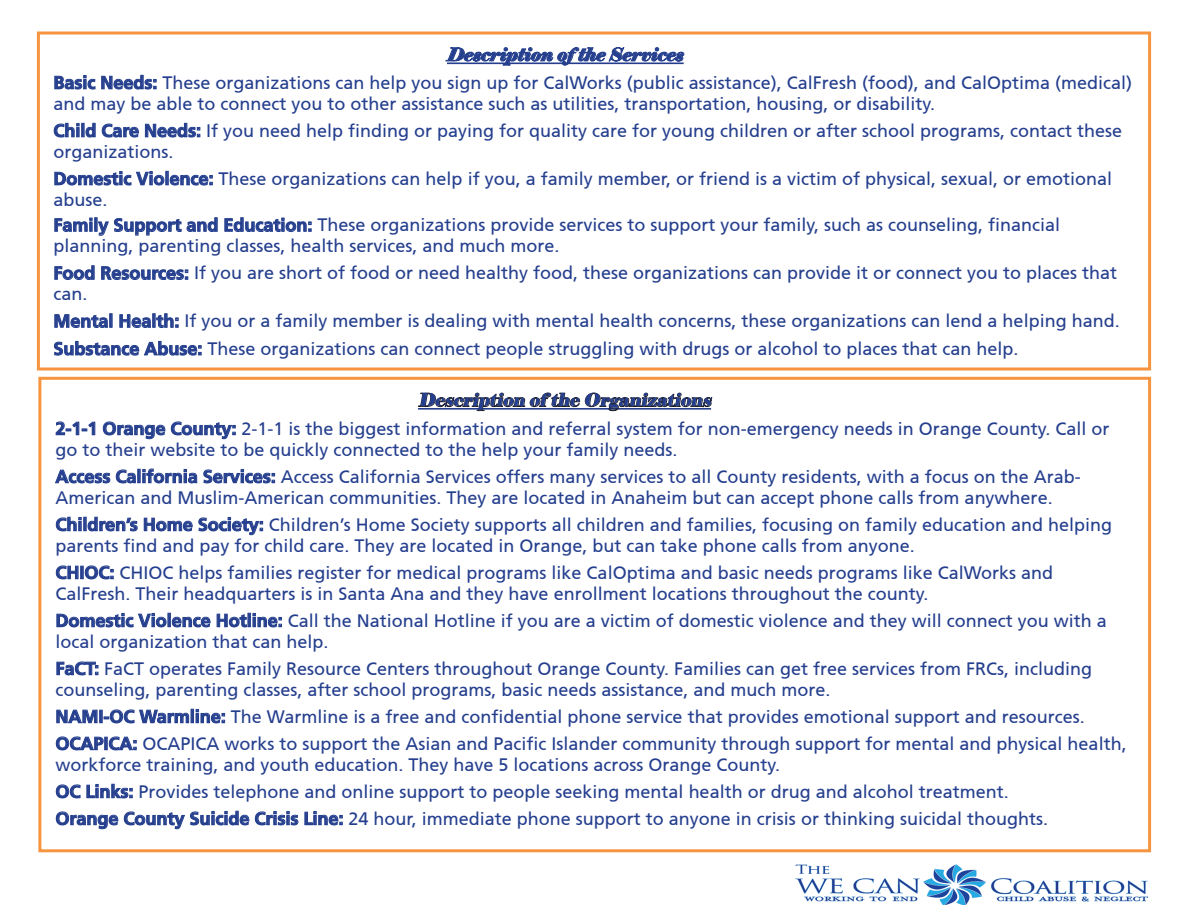
<style>
.page{position:relative;width:1188px;height:918px;background:#fff}
.page>*{position:absolute;margin:0;border:0;box-sizing:border-box;transform-origin:0 0}
.t1{font:18px/21px "Articulate";color:#253f8e}
.t2{font:italic 18px "Elephant";color:#253f8e}
.t3{font:italic 18px "Elephant";color:#253f8e}
.s1{font-weight:700}
</style>
<div class="page">
<div style="left:38px;top:377px;width:1113px;height:475px;border:3px solid #f7943f"></div>
<div style="left:37px;top:32px;width:1114px;height:338px;border:3px solid #f7943f"></div>
<svg style="left:418px;top:392px;width:294px;height:19px"></svg>
<svg style="left:445px;top:47px;width:240px;height:19px"></svg>
<svg style="left:54px;top:75px;width:102px;height:15px"></svg>
<svg style="left:54px;top:123px;width:25px;height:15px"></svg>
<div style="left:81px;top:123px;width:3px;height:14px;border:1px solid #253f8e"></div>
<svg style="left:85px;top:123px;width:11px;height:15px"></svg>
<svg style="left:102px;top:123px;width:37px;height:15px"></svg>
<svg style="left:145px;top:123px;width:55px;height:15px"></svg>
<svg style="left:54px;top:171px;width:159px;height:15px"></svg>
<svg style="left:54px;top:218px;width:38px;height:14px"></svg>
<div style="left:94px;top:218px;width:3px;height:14px;border:1px solid #253f8e"></div>
<svg style="left:98px;top:217px;width:120px;height:19px"></svg>
<svg style="left:224px;top:217px;width:88px;height:15px"></svg>
<svg style="left:54px;top:265px;width:41px;height:15px"></svg>
<svg style="left:101px;top:266px;width:87px;height:14px"></svg>
<svg style="left:54px;top:314px;width:54px;height:14px"></svg>
<div style="left:109px;top:314px;width:3px;height:14px;border:1px solid #253f8e"></div>
<svg style="left:119px;top:313px;width:59px;height:15px"></svg>
<svg style="left:54px;top:341px;width:147px;height:15px"></svg>
<svg style="left:56px;top:421px;width:39px;height:14px"></svg>
<svg style="left:103px;top:421px;width:62px;height:18px"></svg>
<svg style="left:171px;top:421px;width:65px;height:18px"></svg>
<svg style="left:55px;top:469px;width:81px;height:15px"></svg>
<div style="left:137px;top:469px;width:3px;height:14px;border:1px solid #253f8e"></div>
<svg style="left:142px;top:468px;width:55px;height:16px"></svg>
<svg style="left:203px;top:469px;width:72px;height:15px"></svg>
<svg style="left:56px;top:517px;width:82px;height:15px"></svg>
<svg style="left:144px;top:517px;width:119px;height:18px"></svg>
<svg style="left:56px;top:565px;width:23px;height:15px"></svg>
<div style="left:80px;top:566px;width:4px;height:13px;border:1px solid #253f8e"></div>
<svg style="left:85px;top:565px;width:29px;height:15px"></svg>
<svg style="left:56px;top:613px;width:155px;height:15px"></svg>
<svg style="left:217px;top:614px;width:30px;height:14px"></svg>
<div style="left:248px;top:613px;width:3px;height:14px;border:1px solid #253f8e"></div>
<svg style="left:253px;top:613px;width:29px;height:15px"></svg>
<svg style="left:56px;top:661px;width:42px;height:15px"></svg>
<svg style="left:56px;top:709px;width:42px;height:15px"></svg>
<div style="left:99px;top:710px;width:4px;height:13px;border:1px solid #253f8e"></div>
<svg style="left:104px;top:709px;width:85px;height:15px"></svg>
<div style="left:191px;top:709px;width:3px;height:14px;border:1px solid #253f8e"></div>
<svg style="left:196px;top:709px;width:29px;height:15px"></svg>
<svg style="left:56px;top:736px;width:81px;height:15px"></svg>
<svg style="left:56px;top:784px;width:77px;height:15px"></svg>
<svg style="left:56px;top:811px;width:62px;height:18px"></svg>
<svg style="left:124px;top:811px;width:125px;height:18px"></svg>
<svg style="left:255px;top:811px;width:88px;height:15px"></svg>
<img style="left:796px;top:864px;width:352px;height:41px">
<p class="t3" style="left:447px;top:43px;width:238px">Description ofthe Services</p>
<p class="t1" style="left:53px;top:72px;width:1080px"><span class="s1">Basic Needs:</span> These organizations can help you sign up for CalWorks (public assistance), CalFresh (food), and CalOptima (medical) and may be able to connect you to other assistance such as utilities, transportation, housing, or disability.</p>
<p class="t1" style="left:53px;top:120px;width:1070px"><span class="s1">Child Care Needs:</span> If you need help finding or paying for quality care for young children or after school programs, contact these organizations.</p>
<p class="t1" style="left:53px;top:168px;width:1060px"><span class="s1">Domestic Violence:</span> These organizations can help if you, a family member, or friend is a victim of physical, sexual, or emotional abuse.</p>
<p class="t1" style="left:53px;top:214px;width:1008px"><span class="s1">Family Support and Education:</span> These organizations provide services to support your family, such as counseling, financial planning, parenting classes, health services, and much more.</p>
<p class="t1" style="left:53px;top:262px;width:1065px"><span class="s1">Food Resources:</span> If you are short of food or need healthy food, these organizations can provide it or connect you to places that can.</p>
<p class="t1" style="left:53px;top:310px;width:1068px"><span class="s1">Mental Health:</span> If you or a family member is dealing with mental health concerns, these organizations can lend a helping hand.</p>
<p class="t1" style="left:53px;top:338px;width:967px"><span class="s1">Substance Abuse:</span> These organizations can connect people struggling with drugs or alcohol to places that can help.</p>
<p class="t2" style="left:418px;top:389px;width:299px">Description of the Organizations</p>
<p class="t1" style="left:55px;top:418px;width:1055px"><span class="s1">2-1-1 Orange County:</span> 2-1-1 is the biggest information and referral system for non-emergency needs in Orange County. Call or go to their website to be quickly connected to the help your family needs.</p>
<p class="t1" style="left:55px;top:466px;width:1027px"><span class="s1">Access California Services:</span> Access California Services offers many services to all County residents, with a focus on the Arab-<br>American and Muslim-American communities. They are located in Anaheim but can accept phone calls from anywhere.</p>
<p class="t1" style="left:55px;top:514px;width:1058px"><span class="s1">Children’s Home Society:</span> Children’s Home Society supports all children and families, focusing on family education and helping parents find and pay for child care. They are located in Orange, but can take phone calls from anyone.</p>
<p class="t1" style="left:55px;top:562px;width:999px"><span class="s1">CHIOC:</span> CHIOC helps families register for medical programs like CalOptima and basic needs programs like CalWorks and<br>CalFresh. Their headquarters is in Santa Ana and they have enrollment locations throughout the county.</p>
<p class="t1" style="left:55px;top:610px;width:1053px"><span class="s1">Domestic Violence Hotline:</span> Call the National Hotline if you are a victim of domestic violence and they will connect you with a local organization that can help.</p>
<p class="t1" style="left:55px;top:658px;width:1038px"><span class="s1">FaCT:</span> FaCT operates Family Resource Centers throughout Orange County. Families can get free services from FRCs, including counseling, parenting classes, after school programs, basic needs assistance, and much more.</p>
<p class="t1" style="left:56px;top:706px;width:1031px"><span class="s1">NAMI-OC Warmline:</span> The Warmline is a free and confidential phone service that provides emotional support and resources.</p>
<p class="t1" style="left:55px;top:733px;width:1073px"><span class="s1">OCAPICA:</span> OCAPICA works to support the Asian and Pacific Islander community through support for mental and physical health, workforce training, and youth education. They have 5 locations across Orange County.</p>
<p class="t1" style="left:56px;top:781px;width:955px"><span class="s1">OC Links:</span> Provides telephone and online support to people seeking mental health or drug and alcohol treatment.</p>
<p class="t1" style="left:56px;top:808px;width:994px"><span class="s1">Orange County Suicide Crisis Line:</span> 24 hour, immediate phone support to anyone in crisis or thinking suicidal thoughts.</p>
</div>
